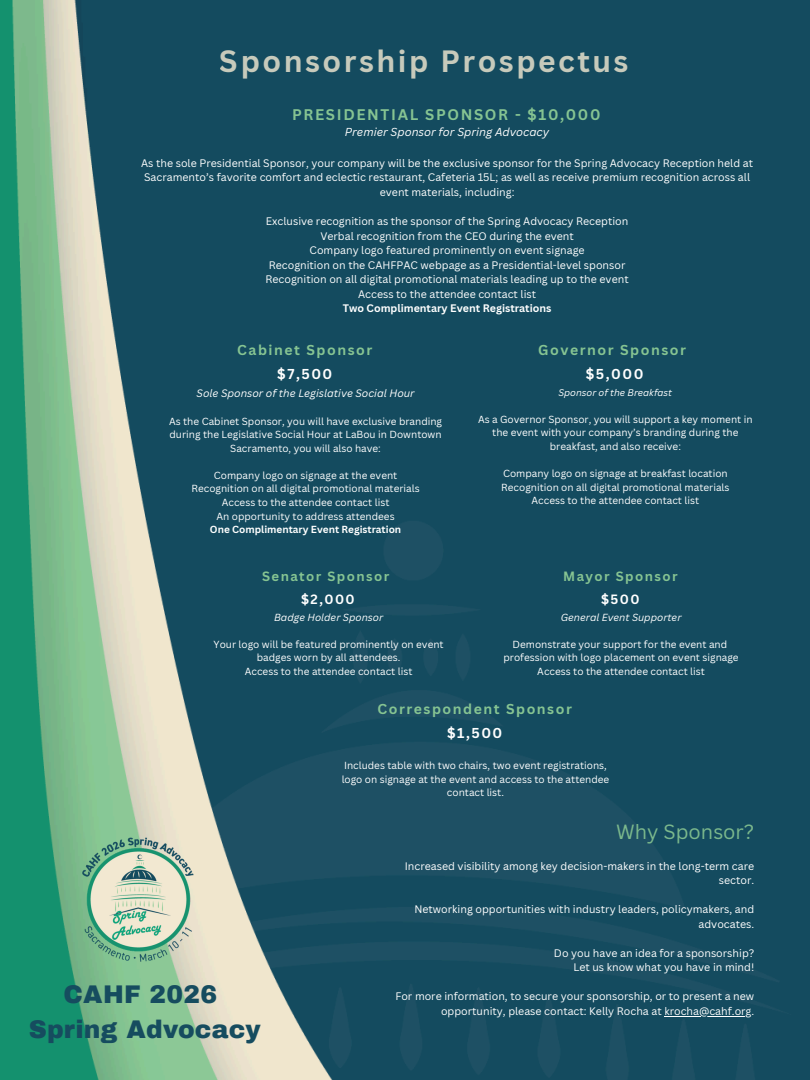
<style>
.page{position:relative;width:810px;height:1080px;background:#fff}
.page>*{position:absolute;margin:0;border:0;box-sizing:border-box;transform-origin:0 0}
.t1{font:700 30px "Canva Sans";letter-spacing:.085em;color:#f2e9d2}
.t2{font:900 25px/34.7px "Archivo";letter-spacing:.01em;color:#164c5f;text-align:center}
.t3{font:20px "Canva Sans";color:#7bb88c}
.t4{font:700 15px "Canva Sans";letter-spacing:.11em;color:#86c492}
.t5{font:700 14px/24.4px "Canva Sans";letter-spacing:.11em;color:#86c492;text-align:center}
.t6{font:700 14px "Canva Sans";color:#fff}
.t7{font:700 13.12px "Canva Sans";letter-spacing:.11em;color:#86c492}
.t8{font:700 13.12px "Canva Sans";letter-spacing:.11em;color:#fff}
.t9{font:italic 11.25px "Canva Sans";color:#fff}
.t10{font:10.62px/14.5px "Canva Sans";color:#fff;text-align:right}
.t11{font:italic 10.5px "Canva Sans";color:#fff}
.t12{font:10px/13.6px "Canva Sans";color:#fff;text-align:center}
.t13{font:italic 10px "Canva Sans";color:#fff}
.t14{font:700 10px "Canva Sans";color:#fff}
.t15{font:italic 9.38px "Canva Sans";color:#fff}
.s1{font-weight:700}
.s2{color:#fff}
</style>
<div class="page">
<img style="left:0;top:0;width:810px;height:1080px">
<img style="left:71px;top:832px;width:135px;height:135px">
<hr style="left:664px;top:1016px;width:88px;height:1px;background:#fff">
<h1 class="t1" style="left:220px;top:40px;width:410px">Sponsorship Prospectus</h1>
<h5 class="t4" style="left:292px;top:104px;width:310px">PRESIDENTIAL SPONSOR - $10,000</h5>
<h5 class="t9" style="left:345px;top:124px;width:206px">Premier Sponsor for Spring Advocacy</h5>
<h5 class="t10" style="left:141px;top:156px;width:614px;text-align:center">As the sole Presidential Sponsor, your company will be the exclusive sponsor for the Spring Advocacy Reception held at<br>Sacramento’s favorite comfort and eclectic restaurant, Cafeteria 15L; as well as receive premium recognition across all event materials, including:</h5>
<h5 class="t10" style="left:266px;top:214px;width:365px;text-align:center">Exclusive recognition as the sponsor of the Spring Advocacy Reception Verbal recognition from the CEO during the event<br>Company logo featured prominently on event signage<br>Recognition on the CAHFPAC webpage as a Presidential-level sponsor Recognition on all digital promotional materials leading up to the event Access to the attendee contact list<br><span class="s1">Two Complimentary Event Registrations</span></h5>
<h5 class="t5" style="left:237px;top:337px;width:137px">Cabinet Sponsor <span class="s2">$7,500</span></h5>
<h5 class="t11" style="left:197px;top:386px;width:220px">Sole Sponsor of the Legislative Social Hour</h5>
<p class="t12" style="left:169px;top:414px;width:275px">As the Cabinet Sponsor, you will have exclusive branding during the Legislative Social Hour at LaBou in Downtown<br>Sacramento, you will also have:</p>
<p class="t12" style="left:214px;top:468px;width:185px">Company logo on signage at the event</p>
<p class="t12" style="left:192px;top:482px;width:230px">Recognition on all digital promotional materials</p>
<p class="t12" style="left:222px;top:495px;width:169px">Access to the attendee contact list</p>
<p class="t12" style="left:217px;top:509px;width:180px">An opportunity to address attendees</p>
<p class="t14" style="left:210px;top:523px;width:193px">One Complimentary Event Registration</p>
<p class="t7" style="left:262px;top:567px;width:129px">Senator Sponsor</p>
<p class="t8" style="left:301px;top:590px;width:55px">$2,000</p>
<p class="t13" style="left:274px;top:610px;width:111px">Badge Holder Sponsor</p>
<p class="t12" style="left:214px;top:637px;width:232px">Your logo will be featured prominently on event badges worn by all attendees.</p>
<p class="t12" style="left:245px;top:664px;width:169px">Access to the attendee contact list</p>
<p class="t5" style="left:538px;top:337px;width:149px">Governor Sponsor</p>
<p class="t6" style="left:586px;top:364px;width:59px">$5,000</p>
<p class="t15" style="left:559px;top:386px;width:115px">Sponsor of the Breakfast</p>
<p class="t12" style="left:478px;top:412px;width:276px">As a Governor Sponsor, you will support a key moment in the event with your company’s branding during the breakfast, and also receive:</p>
<p class="t12" style="left:503px;top:466px;width:226px">Company logo on signage at breakfast location</p>
<p class="t12" style="left:501px;top:480px;width:230px">Recognition on all digital promotional materials</p>
<p class="t12" style="left:532px;top:493px;width:169px">Access to the attendee contact list</p>
<p class="t7" style="left:563px;top:567px;width:116px">Mayor Sponsor</p>
<p class="t8" style="left:601px;top:590px;width:40px">$500</p>
<p class="t13" style="left:561px;top:610px;width:122px">General Event Supporter</p>
<p class="t12" style="left:513px;top:637px;width:216px">Demonstrate your support for the event and</p>
<p class="t12" style="left:504px;top:651px;width:237px">profession with logo placement on event signage</p>
<p class="t12" style="left:537px;top:664px;width:169px">Access to the attendee contact list</p>
<h2 class="t2" style="left:29px;top:978px;width:233px">CAHF 2026<br>Spring Advocacy</h2>
<h4 class="t5" style="left:377px;top:696px;width:196px">Correspondent Sponsor <span class="s2">$1,500</span></h4>
<p class="t12" style="left:342px;top:758px;width:269px">Includes table with two chairs, two event registrations, logo on signage at the event and access to the attendee contact list.</p>
<h3 class="t3" style="left:616px;top:818px;width:140px">Why Sponsor?</h3>
<h5 class="t10" style="left:405px;top:858px;width:351px">Increased visibility among key decision-makers in the long-term care sector.</h5>
<h5 class="t10" style="left:414px;top:902px;width:341px">Networking opportunities with industry leaders, policymakers, and advocates.</h5>
<h5 class="t10" style="left:554px;top:945px;width:202px">Do you have an idea for a sponsorship?<br>Let us know what you have in mind!</h5>
<h5 class="t10" style="left:395px;top:989px;width:360px">For more information, to secure your sponsorship, or to present a new opportunity, please contact: Kelly Rocha at krocha@cahf.org.</h5>
</div>
